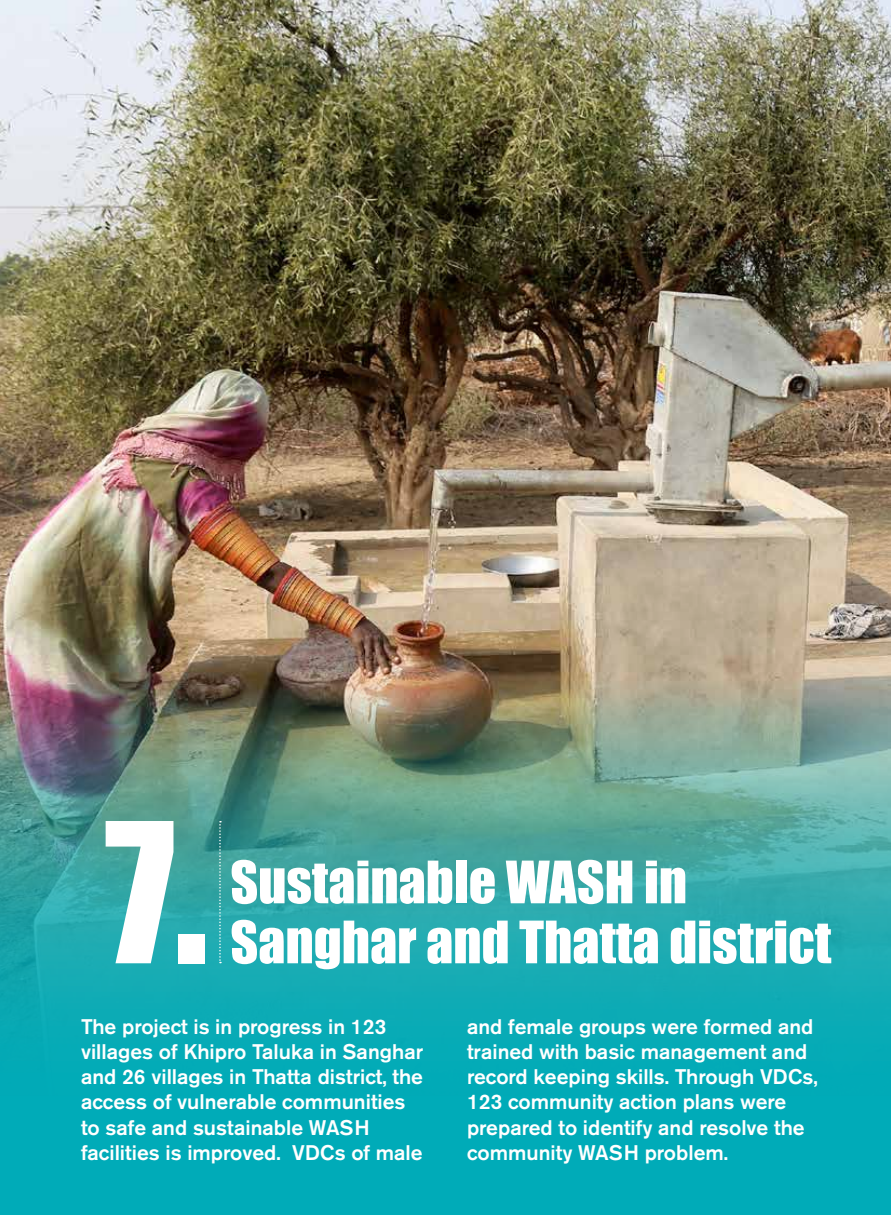
<style>
.page{position:relative;width:891px;height:1215px;background:#fff}
.page>*{position:absolute;margin:0;border:0;box-sizing:border-box;transform-origin:0 0}
.t1{font:180px "Impact";color:#fff}
.t2{font:54px/60px "Impact";color:#fff}
.t3{font:500 21px/25.2px "Akzidenz Grotesk BE";color:#fff}
</style>
<div class="page">
<div style="left:0;top:510px;width:891px;height:705px;background:#00abb8"></div>
<img style="left:0;top:0;width:891px;height:1026px">
<svg style="left:219px;top:821px;width:2px;height:142px"></svg>
<h1 class="t1" style="left:105px;top:753px;width:105px">7.</h1>
<h2 class="t2" style="left:230px;top:851px;width:602px">Sustainable WASH in<br>Sanghar and Thatta district</h2>
<p class="t3" style="left:81px;top:1014px;width:344px">The project is in progress in 123 villages of Khipro Taluka in Sanghar and 26 villages in Thatta district, the access of vulnerable communities to safe and sustainable WASH facilities is improved. VDCs of male</p>
<p class="t3" style="left:467px;top:1014px;width:352px">and female groups were formed and trained with basic management and record keeping skills. Through VDCs, 123 community action plans were prepared to identify and resolve the community WASH problem.</p>
</div>
